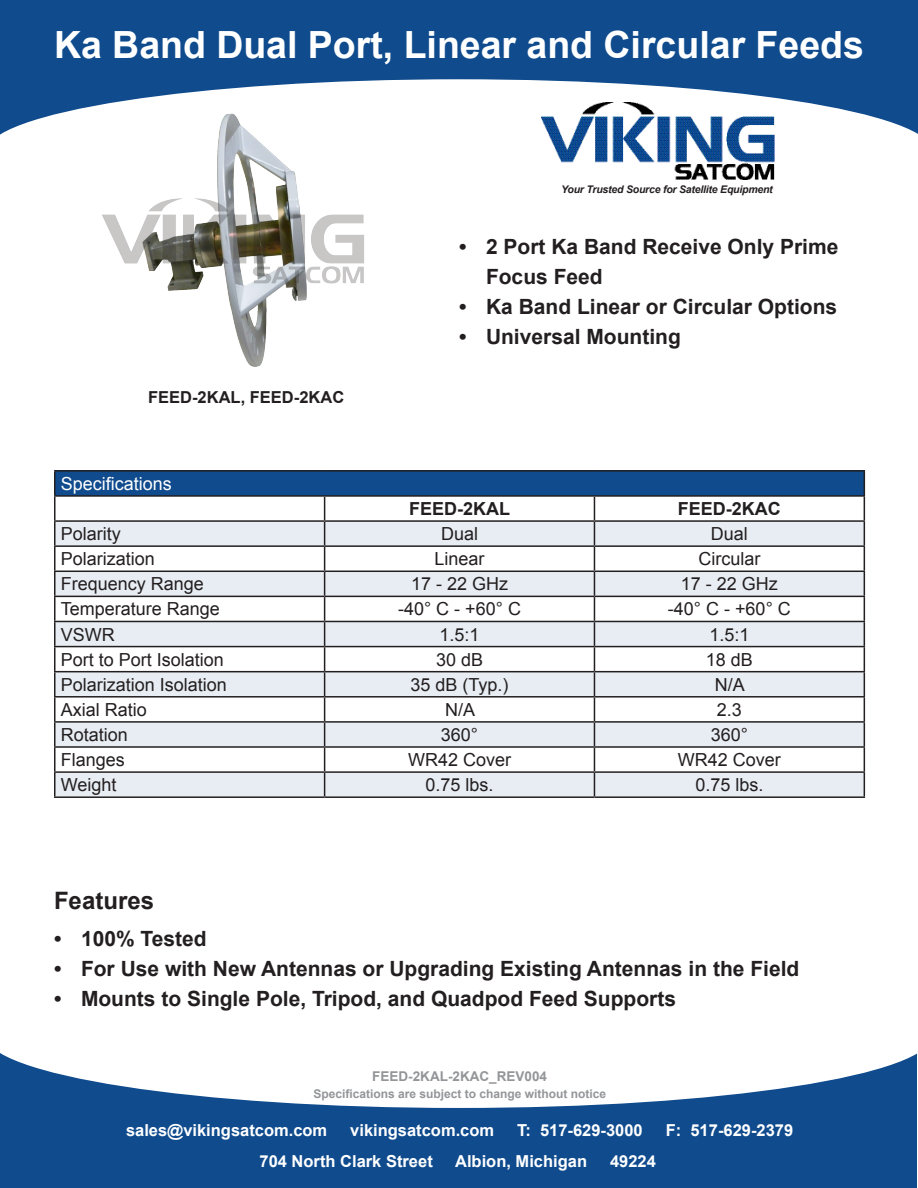
<style>
.page{position:relative;width:918px;height:1188px;background:#fff}
.page>*{position:absolute;margin:0;border:0;box-sizing:border-box;transform-origin:0 0}
.t1{font:700 37.5px "Arial";color:#fff}
.t2{font:700 24px "Arial";color:#231f20}
.t3{font:700 21px/30px "Arial";color:#231f20}
.t4{font:18px "Arial";color:#231f20}
.t5{font:700 18px "Arial";color:#231f20}
.t6{font:18px "Arial";color:#fff}
.t7{font:700 16.5px "Arial";color:#fff}
.t8{font:700 16.5px "Arial";color:#231f20}
.t9{font:700 13.5px "Arial";color:#939598}
.t10{font:700 12px "Arial";color:#939598}
.t11{font:italic 700 10.5px "Arial";letter-spacing:-.02em;color:#231f20}
</style>
<div class="page">
<div style="left:0;top:0;width:918px;height:151px;background:#0f4b8d"></div>
<svg style="left:0;top:79px;width:918px;height:101px;fill:#fff"></svg>
<div style="left:1px;top:1036px;width:916px;height:152px;background:#0f4b8d"></div>
<svg style="left:0;top:1036px;width:917px;height:72px;fill:#fff"></svg>
<img style="left:542px;top:103px;width:232px;height:76px">
<img style="left:101px;top:107px;width:265px;height:260px">
<div style="left:55px;top:471px;width:809px;height:25px;background:#0f4b8d"></div>
<svg style="left:56px;top:522px;width:808px;height:274px;fill:#e8edf3"></svg>
<hr style="left:54px;top:470px;width:271px;height:2px;background:#231f20">
<hr style="left:54px;top:472px;width:2px;height:23px;background:#231f20">
<hr style="left:325px;top:470px;width:269px;height:2px;background:#231f20">
<hr style="left:594px;top:470px;width:271px;height:2px;background:#231f20">
<hr style="left:54px;top:495px;width:271px;height:2px;background:#231f20">
<hr style="left:54px;top:497px;width:2px;height:23px;background:#231f20">
<hr style="left:325px;top:495px;width:269px;height:2px;background:#231f20">
<hr style="left:594px;top:495px;width:271px;height:2px;background:#231f20">
<hr style="left:54px;top:520px;width:271px;height:2px;background:#231f20">
<hr style="left:54px;top:522px;width:2px;height:23px;background:#231f20">
<hr style="left:325px;top:520px;width:269px;height:2px;background:#231f20">
<hr style="left:594px;top:520px;width:271px;height:2px;background:#231f20">
<hr style="left:54px;top:545px;width:271px;height:2px;background:#231f20">
<hr style="left:54px;top:547px;width:2px;height:24px;background:#231f20">
<hr style="left:325px;top:545px;width:269px;height:2px;background:#231f20">
<hr style="left:594px;top:545px;width:271px;height:2px;background:#231f20">
<hr style="left:54px;top:571px;width:271px;height:1px;background:#231f20">
<hr style="left:54px;top:572px;width:2px;height:24px;background:#231f20">
<hr style="left:54px;top:622px;width:2px;height:24px;background:#231f20">
<hr style="left:325px;top:571px;width:269px;height:1px;background:#231f20">
<hr style="left:594px;top:571px;width:271px;height:1px;background:#231f20">
<hr style="left:54px;top:596px;width:271px;height:1px;background:#231f20">
<hr style="left:54px;top:597px;width:2px;height:24px;background:#231f20">
<hr style="left:54px;top:621px;width:271px;height:1px;background:#231f20">
<hr style="left:325px;top:596px;width:269px;height:1px;background:#231f20">
<hr style="left:594px;top:596px;width:271px;height:1px;background:#231f20">
<hr style="left:325px;top:621px;width:269px;height:1px;background:#231f20">
<hr style="left:594px;top:621px;width:271px;height:1px;background:#231f20">
<hr style="left:54px;top:646px;width:271px;height:1px;background:#231f20">
<hr style="left:54px;top:647px;width:2px;height:24px;background:#231f20">
<hr style="left:325px;top:646px;width:269px;height:1px;background:#231f20">
<hr style="left:594px;top:646px;width:271px;height:1px;background:#231f20">
<hr style="left:54px;top:698px;width:2px;height:23px;background:#231f20">
<hr style="left:54px;top:748px;width:2px;height:23px;background:#231f20">
<hr style="left:54px;top:671px;width:271px;height:1px;background:#231f20">
<hr style="left:54px;top:672px;width:2px;height:24px;background:#231f20">
<hr style="left:54px;top:696px;width:271px;height:2px;background:#231f20">
<hr style="left:325px;top:671px;width:269px;height:1px;background:#231f20">
<hr style="left:325px;top:696px;width:269px;height:2px;background:#231f20">
<hr style="left:594px;top:671px;width:271px;height:1px;background:#231f20">
<hr style="left:594px;top:696px;width:271px;height:2px;background:#231f20">
<hr style="left:54px;top:721px;width:271px;height:2px;background:#231f20">
<hr style="left:54px;top:723px;width:2px;height:23px;background:#231f20">
<hr style="left:54px;top:746px;width:271px;height:2px;background:#231f20">
<hr style="left:325px;top:721px;width:269px;height:2px;background:#231f20">
<hr style="left:325px;top:746px;width:269px;height:2px;background:#231f20">
<hr style="left:594px;top:721px;width:271px;height:2px;background:#231f20">
<hr style="left:594px;top:746px;width:271px;height:2px;background:#231f20">
<hr style="left:54px;top:771px;width:271px;height:2px;background:#231f20">
<hr style="left:54px;top:773px;width:2px;height:23px;background:#231f20">
<hr style="left:54px;top:796px;width:271px;height:2px;background:#231f20">
<hr style="left:325px;top:771px;width:269px;height:2px;background:#231f20">
<svg style="left:324px;top:497px;width:1px;height:299px"></svg>
<hr style="left:325px;top:796px;width:269px;height:2px;background:#231f20">
<hr style="left:594px;top:771px;width:271px;height:2px;background:#231f20">
<svg style="left:594px;top:497px;width:1px;height:299px"></svg>
<svg style="left:864px;top:472px;width:1px;height:324px"></svg>
<hr style="left:594px;top:796px;width:271px;height:2px;background:#231f20">
<p class="t1" style="left:54px;top:19px;width:811px">Ka Band Dual Port, Linear and Circular Feeds</p>
<p class="t11" style="left:561px;top:182px;width:213px">Your Trusted Source for Satellite Equipment</p>
<p class="t8" style="left:148px;top:386px;width:198px">FEED-2KAL, FEED-2KAC</p>
<p class="t6" style="left:61px;top:472px;width:113px">Specifications</p>
<p class="t3" style="left:486px;top:232px;width:354px;text-indent:-27px">• 2 Port Ka Band Receive Only Prime<br>Focus Feed</p>
<p class="t3" style="left:459px;top:292px;width:380px">• Ka Band Linear or Circular Options</p>
<p class="t3" style="left:459px;top:322px;width:223px">• Universal Mounting</p>
<p class="t5" style="left:409px;top:497px;width:102px">FEED-2KAL</p>
<p class="t5" style="left:678px;top:497px;width:104px">FEED-2KAC</p>
<p class="t4" style="left:61px;top:522px;width:62px">Polarity</p>
<p class="t4" style="left:441px;top:522px;width:39px">Dual</p>
<p class="t4" style="left:711px;top:522px;width:39px">Dual</p>
<p class="t4" style="left:61px;top:547px;width:96px">Polarization</p>
<p class="t4" style="left:435px;top:547px;width:52px">Linear</p>
<p class="t4" style="left:698px;top:547px;width:63px">Circular</p>
<p class="t4" style="left:61px;top:572px;width:145px">Frequency Range</p>
<p class="t4" style="left:411px;top:572px;width:99px">17 - 22 GHz</p>
<p class="t4" style="left:681px;top:572px;width:99px">17 - 22 GHz</p>
<p class="t4" style="left:61px;top:597px;width:161px">Temperature Range</p>
<p class="t4" style="left:398px;top:597px;width:124px">-40° C - +60° C</p>
<p class="t4" style="left:668px;top:597px;width:124px">-40° C - +60° C</p>
<p class="t4" style="left:61px;top:622px;width:55px">VSWR</p>
<p class="t4" style="left:440px;top:622px;width:42px">1.5:1</p>
<p class="t4" style="left:709px;top:622px;width:42px">1.5:1</p>
<p class="t4" style="left:61px;top:648px;width:165px">Port to Port Isolation</p>
<p class="t4" style="left:436px;top:648px;width:49px">30 dB</p>
<p class="t4" style="left:706px;top:648px;width:49px">18 dB</p>
<p class="t4" style="left:61px;top:673px;width:168px">Polarization Isolation</p>
<p class="t4" style="left:411px;top:673px;width:100px">35 dB (Typ.)</p>
<p class="t4" style="left:715px;top:673px;width:32px">N/A</p>
<p class="t4" style="left:61px;top:698px;width:88px">Axial Ratio</p>
<p class="t4" style="left:445px;top:698px;width:32px">N/A</p>
<p class="t4" style="left:717px;top:698px;width:27px">2.3</p>
<p class="t4" style="left:61px;top:723px;width:69px">Rotation</p>
<p class="t4" style="left:441px;top:723px;width:39px">360°</p>
<p class="t4" style="left:711px;top:723px;width:39px">360°</p>
<p class="t4" style="left:61px;top:748px;width:66px">Flanges</p>
<p class="t4" style="left:408px;top:748px;width:105px">WR42 Cover</p>
<p class="t4" style="left:678px;top:748px;width:105px">WR42 Cover</p>
<p class="t4" style="left:61px;top:773px;width:57px">Weight</p>
<p class="t4" style="left:426px;top:773px;width:70px">0.75 lbs.</p>
<p class="t4" style="left:695px;top:773px;width:70px">0.75 lbs.</p>
<p class="t2" style="left:54px;top:885px;width:102px">Features</p>
<p class="t3" style="left:54px;top:924px;width:154px">• 100% Tested</p>
<p class="t3" style="left:54px;top:954px;width:747px">• For Use with New Antennas or Upgrading Existing Antennas in the Field</p>
<p class="t3" style="left:54px;top:984px;width:624px">• Mounts to Single Pole, Tripod, and Quadpod Feed Supports</p>
<p class="t9" style="left:372px;top:1067px;width:176px">FEED-2KAL-2KAC_REV004</p>
<p class="t10" style="left:313px;top:1085px;width:294px">Specifications are subject to change without notice</p>
<p class="t7" style="left:126px;top:1119px;width:203px">sales@vikingsatcom.com</p>
<p class="t7" style="left:350px;top:1119px;width:145px">vikingsatcom.com</p>
<p class="t7" style="left:517px;top:1119px;width:127px">T: 517-629-3000</p>
<p class="t7" style="left:666px;top:1119px;width:129px">F: 517-629-2379</p>
<p class="t7" style="left:260px;top:1151px;width:175px">704 North Clark Street</p>
<p class="t7" style="left:455px;top:1151px;width:134px">Albion, Michigan</p>
<p class="t7" style="left:610px;top:1151px;width:47px">49224</p>
</div>
